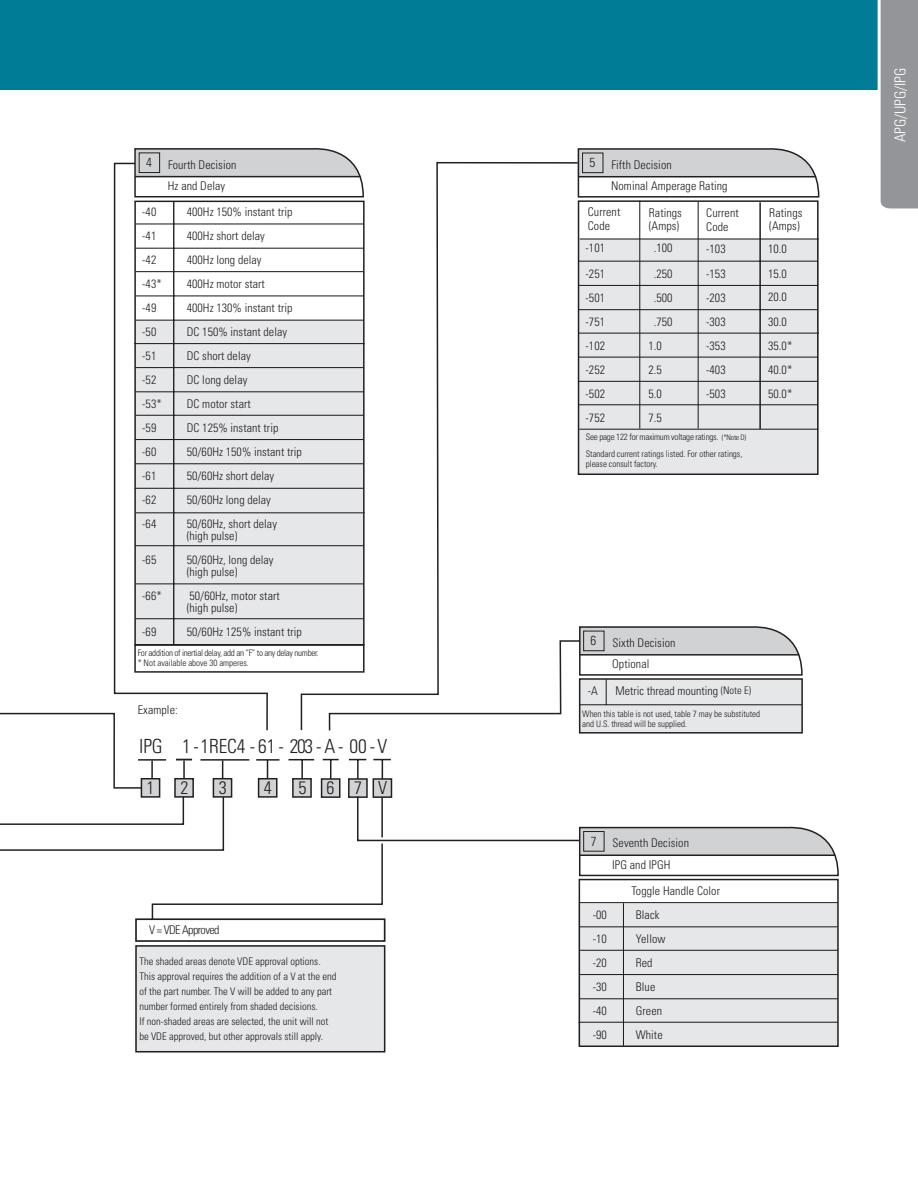
<style>
.page{position:relative;width:918px;height:1188px;background:#fff}
.page>*{position:absolute;margin:0;border:0;box-sizing:border-box;transform-origin:0 0}
.t1{font:300 condensed 19.5px "Univers";letter-spacing:-.005em;color:#231f20}
.t2{font:300 condensed 18px "Univers";color:#231f20}
.t3{font:300 condensed 15px "Univers";letter-spacing:-.005em;color:#fff}
.t4{font:300 condensed 12px/24px "Univers";letter-spacing:.005em;color:#231f20}
.t5{font:300 condensed 12px "Univers";letter-spacing:-.045em;color:#231f20}
.t6{font:300 condensed 10.5px/15px "Univers";color:#231f20}
.t7{font:300 condensed 9px/16.5px "Univers";letter-spacing:-.005em;color:#231f20}
.t8{font:300 condensed 9px/10.5px "Univers";letter-spacing:-.03em;color:#231f20}
.s1{font-size:13.2px}
.s2{font-size:7.5px}
.s3{font-size:10.5px}
</style>
<div class="page">
<div style="left:0;top:0;width:918px;height:90px;background:#007c97"></div>
<svg style="left:877px;top:0;width:41px;height:209px;background:#9b9da0"></svg>
<div style="left:578px;top:238px;width:240px;height:191px;background:#e6e7e9"></div>
<div style="left:579px;top:428px;width:239px;height:46px;background:#e6e7e9"></div>
<svg style="left:134px;top:148px;width:217px;height:13px;background:#bcbcbe"></svg>
<div style="left:139px;top:152px;width:21px;height:21px;background:#d1d2d4;border:1px solid #231f20"></div>
<div style="left:578px;top:200px;width:241px;height:275px;border:2px solid #231f20"></div>
<svg style="left:577px;top:148px;width:243px;height:50px"></svg>
<div style="left:582px;top:153px;width:21px;height:20px;background:#d1d2d4;border:1px solid #231f20"></div>
<hr style="left:578px;top:176px;width:238px;height:1px;background:#231f20">
<hr style="left:639px;top:201px;width:1px;height:228px;background:#231f20">
<hr style="left:698px;top:202px;width:1px;height:227px;background:#231f20">
<hr style="left:760px;top:202px;width:1px;height:227px;background:#231f20">
<hr style="left:578px;top:285px;width:240px;height:1px;background:#231f20">
<hr style="left:578px;top:309px;width:240px;height:1px;background:#231f20">
<hr style="left:579px;top:261px;width:239px;height:1px;background:#231f20">
<hr style="left:580px;top:239px;width:239px;height:1px;background:#231f20">
<hr style="left:578px;top:357px;width:240px;height:1px;background:#231f20">
<hr style="left:578px;top:381px;width:240px;height:1px;background:#231f20">
<hr style="left:579px;top:404px;width:239px;height:1px;background:#231f20">
<hr style="left:579px;top:429px;width:239px;height:1px;background:#231f20">
<hr style="left:579px;top:333px;width:240px;height:1px;background:#231f20">
<div style="left:579px;top:679px;width:223px;height:54px;background:#e6e7e9"></div>
<div style="left:579px;top:678px;width:224px;height:56px;border:2px solid #231f20"></div>
<div style="left:578px;top:903px;width:260px;height:143px;background:#e6e7e9"></div>
<svg style="left:582px;top:826px;width:257px;height:51px"></svg>
<div style="left:583px;top:831px;width:22px;height:21px;background:#d1d2d4;border:1px solid #231f20"></div>
<hr style="left:580px;top:855px;width:255px;height:1px;background:#231f20">
<hr style="left:580px;top:974px;width:258px;height:1px;background:#231f20">
<hr style="left:580px;top:998px;width:258px;height:1px;background:#231f20">
<hr style="left:580px;top:902px;width:258px;height:1px;background:#231f20">
<hr style="left:580px;top:926px;width:257px;height:1px;background:#231f20">
<hr style="left:580px;top:950px;width:258px;height:1px;background:#231f20">
<hr style="left:578px;top:1022px;width:260px;height:1px;background:#231f20">
<div style="left:579px;top:879px;width:260px;height:168px;border:2px solid #231f20"></div>
<hr style="left:623px;top:903px;width:1px;height:143px;background:#231f20">
<div style="left:135px;top:945px;width:250px;height:108px;background:#e6e7e9;border:2px solid #231f20"></div>
<div style="left:135px;top:918px;width:251px;height:24px;border:2px solid #231f20"></div>
<svg style="left:0;top:161px;width:582px;height:760px"></svg>
<svg style="left:578px;top:624px;width:225px;height:82px"></svg>
<p class="t4" style="left:168px;top:153px;width:70px;line-height:21.8px;text-indent:-22px"><span class="s1">4</span> Fourth Decision<br>Hz and Delay</p>
<p class="t4" style="left:142px;top:200px;width:21px">-40 -41 -42 -43* -49 -50 -51 -52 -53* -59 -60 -61 -62 -64</p>
<p class="t4" style="left:142px;top:548px;width:16px">-65</p>
<p class="t4" style="left:142px;top:584px;width:21px">-66*</p>
<p class="t4" style="left:142px;top:620px;width:16px">-69</p>
<p class="t4" style="left:187px;top:200px;width:117px">400Hz 150% instant trip<br>400Hz short delay<br>400Hz long delay<br>400Hz motor start<br>400Hz 130% instant trip<br>DC 150% instant delay<br>DC short delay<br>DC long delay<br>DC motor start<br>DC 125% instant trip<br>50/60Hz 150% instant trip<br>50/60Hz short delay<br>50/60Hz long delay<br>50/60Hz, short delay</p>
<p class="t4" style="left:187px;top:524px;width:88px">(high pulse)<br>50/60Hz, long delay</p>
<p class="t4" style="left:187px;top:560px;width:94px">(high pulse)<br>50/60Hz, motor start</p>
<p class="t4" style="left:187px;top:596px;width:117px">(high pulse)<br>50/60Hz 125% instant trip</p>
<p class="t8" style="left:138px;top:648px;width:182px">For addition of inertial delay, add an “F” to any delay number. * Not available above 30 amperes.</p>
<p class="t4" style="left:138px;top:698px;width:41px">Example:</p>
<h1 class="t1" style="left:139px;top:735px;width:250px">IPG 1 - 1REC4 - 61 - 203 - A - 00 - V</h1>
<h2 class="t2" style="left:298px;top:777px;width:90px">567V</h2>
<h2 class="t2" style="left:146px;top:777px;width:9px">1</h2>
<h2 class="t2" style="left:180px;top:777px;width:9px">2</h2>
<h2 class="t2" style="left:219px;top:777px;width:9px">3</h2>
<h2 class="t2" style="left:264px;top:777px;width:9px">4</h2>
<p class="t5" style="left:149px;top:923px;width:72px">V = VDE Approved</p>
<p class="t6" style="left:139px;top:953px;width:199px">The shaded areas denote VDE approval options.<br>This approval requires the addition of a V at the end of the part number. The V will be added to any part number formed entirely from shaded decisions.<br>If non-shaded areas are selected, the unit will not be VDE approved, but other approvals still apply.</p>
<p class="t4" style="left:611px;top:154px;width:118px;line-height:21.8px;text-indent:-22px"><span class="s1">5</span> Fifth Decision<br>Nominal Amperage Rating</p>
<p class="t4" style="left:588px;top:205px;width:34px;line-height:13.5px">Current<br>Code</p>
<p class="t4" style="left:649px;top:206px;width:35px;line-height:13.5px">Ratings (Amps)</p>
<p class="t4" style="left:706px;top:206px;width:34px;line-height:13.5px">Current<br>Code</p>
<p class="t4" style="left:706px;top:236px;width:21px;line-height:25.5px">-103 -153</p>
<p class="t4" style="left:706px;top:285px;width:21px;text-align:justify">-203 -303 -353 -403 -503</p>
<p class="t4" style="left:586px;top:235px;width:21px;line-height:25.5px">-101 -251</p>
<p class="t4" style="left:586px;top:286px;width:21px;text-align:justify">-501 -751 -102 -252 -502 -752</p>
<p class="t4" style="left:654px;top:235px;width:20px;line-height:25.5px">.100 .250</p>
<p class="t4" style="left:654px;top:286px;width:20px">.500</p>
<p class="t4" style="left:654px;top:310px;width:20px">.750</p>
<p class="t4" style="left:648px;top:334px;width:15px">1.0</p>
<p class="t4" style="left:648px;top:358px;width:15px">2.5</p>
<p class="t4" style="left:648px;top:382px;width:15px">5.0</p>
<p class="t4" style="left:648px;top:406px;width:15px">7.5</p>
<p class="t7" style="left:586px;top:429px;width:162px">See page 122 for maximum voltage ratings. <span class="s2">(*Note D)<br></span>Standard current ratings listed. For other ratings,</p>
<p class="t7" style="left:586px;top:456px;width:74px">please consult factory.</p>
<p class="t4" style="left:769px;top:206px;width:35px;line-height:13.5px">Ratings (Amps)</p>
<p class="t4" style="left:768px;top:236px;width:20px;line-height:25.5px">10.0<br>15.0</p>
<p class="t4" style="left:768px;top:285px;width:26px">20.0<br>30.0<br>35.0*<br>40.0*<br>50.0*</p>
<p class="t4" style="left:591px;top:632px;width:86px;line-height:21.8px;text-align:center"><span class="s1">6</span> Sixth Decision<br>Optional</p>
<p class="t4" style="left:588px;top:679px;width:12px">-A</p>
<p class="t4" style="left:616px;top:679px;width:137px">Metric thread mounting <span class="s3">(Note E)</span></p>
<p class="t7" style="left:582px;top:709px;width:179px;line-height:10.5px">When this table is not used, table 7 may be substituted and U.S. thread will be supplied.</p>
<p class="t4" style="left:591px;top:832px;width:100px;line-height:21.8px;text-align:center"><span class="s1">7</span> Seventh Decision<br>IPG and IPGH</p>
<p class="t4" style="left:631px;top:878px;width:90px">Toggle Handle Color</p>
<p class="t4" style="left:593px;top:903px;width:16px;text-align:justify">-00 -10 -20 -30 -40 -90</p>
<p class="t4" style="left:636px;top:903px;width:31px">Black<br>Yellow<br>Red<br>Blue<br>Green<br>White</p>
<p class="t3" style="left:891px;top:142px;width:76px;rotate:-90deg">APG/UPG/IPG</p>
</div>
